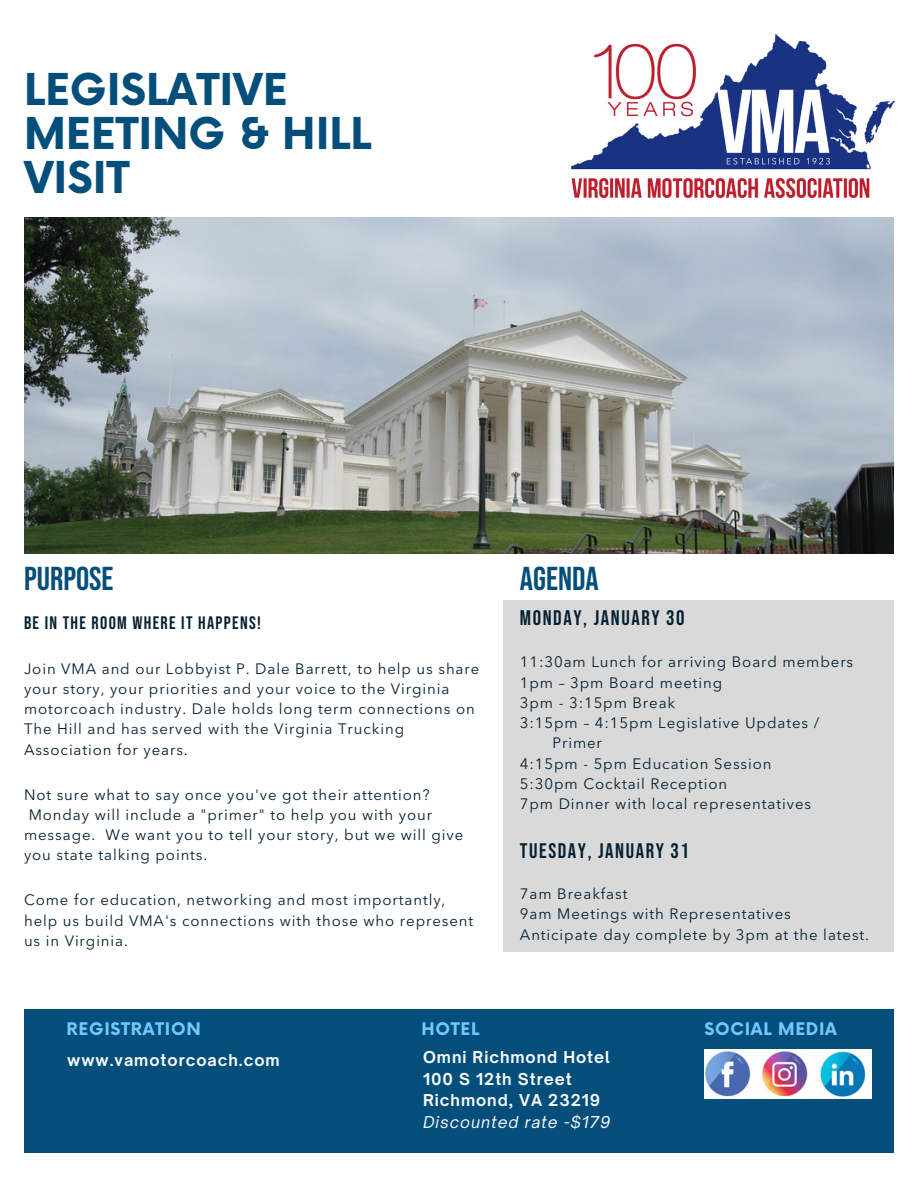
<style>
.page{position:relative;width:918px;height:1188px;background:#fff}
.page>*{position:absolute;margin:0;border:0;box-sizing:border-box;transform-origin:0 0}
.t1{font:700 42.75px/44.1px "Now";color:#034e7b}
.t2{font:33px "Bebas Neue";color:#034e7b}
.t3{font:21px "Bebas Neue";letter-spacing:.075em;color:#062133}
.t4{font:18px "Bebas Neue";letter-spacing:.075em;color:#062133}
.t5{font:700 16.95px "Now";letter-spacing:.04em;color:#71c8fd}
.t6{font:700 15.75px/21.3px "Open Sauce One";letter-spacing:.06em;color:#f9fafd}
.t7{font:italic 15.75px "Open Sauce One";letter-spacing:.06em;color:#f9fafd}
.t8{font:15px/20.2px "Avenir Next LT Pro";letter-spacing:.06em;color:#062133}
</style>
<div class="page">
<div style="left:503px;top:600px;width:391px;height:352px;background:#d9d9d9"></div>
<div style="left:24px;top:1010px;width:870px;height:143px;background:#034e7b"></div>
<img style="left:571px;top:34px;width:323px;height:163px">
<img style="left:24px;top:218px;width:870px;height:335px">
<img style="left:704px;top:1049px;width:109px;height:50px">
<img style="left:813px;top:1049px;width:58px;height:50px">
<h1 class="t1" style="left:24px;top:70px;width:349px">LEGISLATIVE<br>MEETING &amp; HILL<br>VISIT</h1>
<h2 class="t2" style="left:24px;top:560px;width:91px">PURPOSE</h2>
<p class="t4" style="left:24px;top:612px;width:238px">BE IN THE ROOM WHERE IT HAPPENS!</p>
<p class="t8" style="left:24px;top:660px;width:457px">Join VMA and our Lobbyist P. Dale Barrett, to help us share your story, your priorities and your voice to the Virginia motorcoach industry. Dale holds long term connections on The Hill and has served with the Virginia Trucking Association for years.</p>
<p class="t8" style="left:24px;top:786px;width:407px">Not sure what to say once you've got their attention?</p>
<p class="t8" style="left:29px;top:806px;width:405px">Monday will include a "primer" to help you with your</p>
<p class="t8" style="left:24px;top:826px;width:441px">message. We want you to tell your story, but we will give</p>
<p class="t8" style="left:24px;top:846px;width:185px">you state talking points.</p>
<p class="t8" style="left:24px;top:891px;width:451px">Come for education, networking and most importantly, help us build VMA's connections with those who represent us in Virginia.</p>
<h2 class="t2" style="left:520px;top:560px;width:80px">AGENDA</h2>
<h3 class="t3" style="left:520px;top:606px;width:166px">MONDAY, JANUARY 30</h3>
<p class="t8" style="left:520px;top:654px;width:335px">11:30am Lunch for arriving Board members</p>
<p class="t8" style="left:520px;top:674px;width:204px">1pm – 3pm Board meeting</p>
<p class="t8" style="left:520px;top:694px;width:157px">3pm - 3:15pm Break</p>
<p class="t8" style="left:520px;top:714px;width:301px">3:15pm – 4:15pm Legislative Updates /</p>
<p class="t8" style="left:552px;top:735px;width:51px">Primer</p>
<p class="t8" style="left:520px;top:755px;width:253px">4:15pm - 5pm Education Session</p>
<p class="t8" style="left:520px;top:775px;width:209px">5:30pm Cocktail Reception</p>
<p class="t8" style="left:520px;top:795px;width:293px">7pm Dinner with local representatives</p>
<h3 class="t3" style="left:520px;top:839px;width:171px">TUESDAY, JANUARY 31</h3>
<p class="t8" style="left:520px;top:885px;width:351px">7am Breakfast<br>9am Meetings with Representatives<br>Anticipate day complete by 3pm at the latest.</p>
<p class="t5" style="left:67px;top:1020px;width:136px">REGISTRATION</p>
<p class="t6" style="left:67px;top:1049px;width:214px">www.vamotorcoach.com</p>
<p class="t5" style="left:422px;top:1020px;width:59px">HOTEL</p>
<p class="t6" style="left:423px;top:1047px;width:188px">Omni Richmond Hotel<br>100 S 12th Street<br>Richmond, VA 23219</p>
<p class="t7" style="left:423px;top:1112px;width:189px">Discounted rate -$179</p>
<p class="t5" style="left:704px;top:1020px;width:134px">SOCIAL MEDIA</p>
</div>
